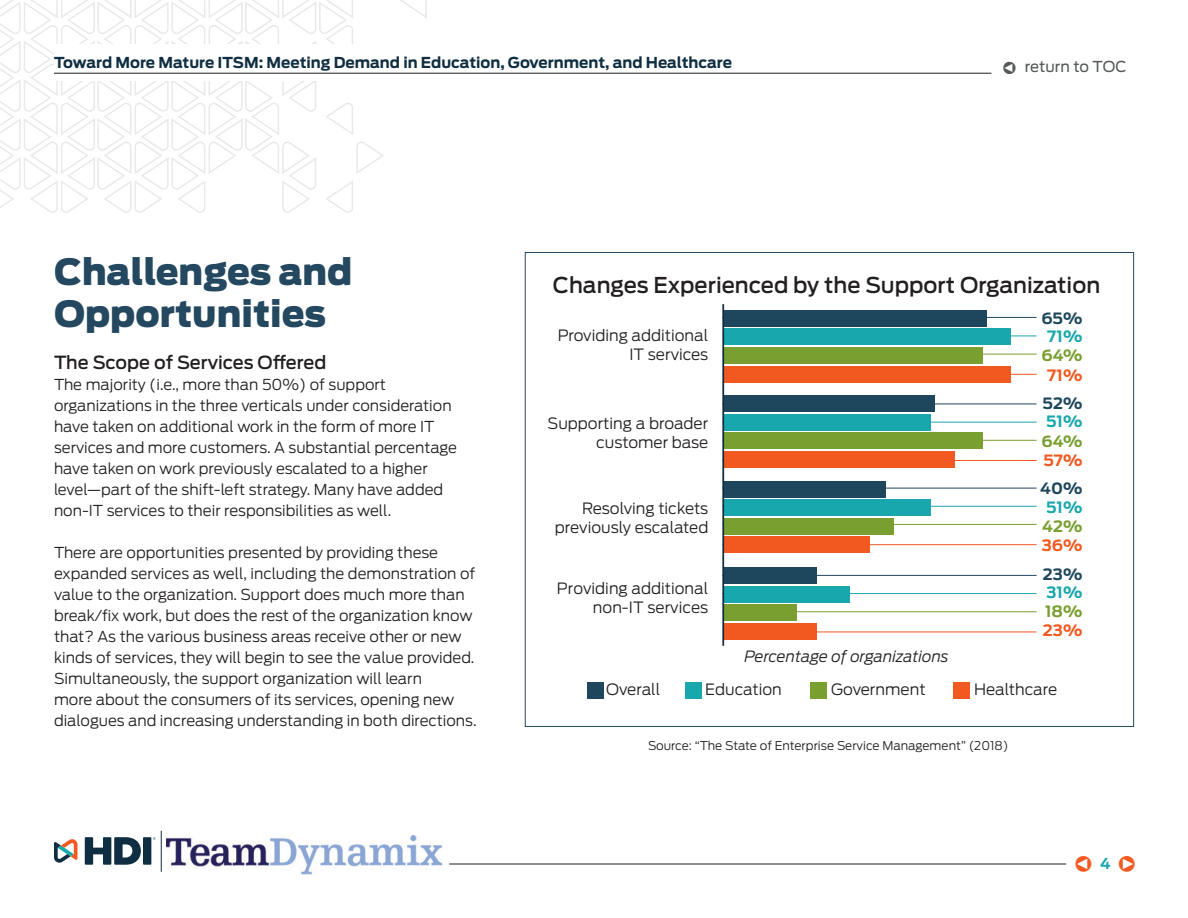
<style>
.page{position:relative;width:1188px;height:918px;background:#fff}
.page>*{position:absolute;margin:0;border:0;box-sizing:border-box;transform-origin:0 0}
.t1{font:900 36px/42px "Antenna";color:#23485f}
.t2{font:500 21.75px "Antenna";color:#231f20}
.subhed{font:500 18px "Antenna";color:#231f20}
.t3{font:300 15.45px/18.6px "Antenna";color:#231f20;text-align:right}
.t4{font:italic 300 15.45px "Antenna";color:#231f20}
.t5{font:700 15.45px "Antenna";color:#1e475d}
.t6{font:700 15.45px "Antenna";color:#18a7ac}
.t7{font:700 15.45px "Antenna";color:#799f30}
.t8{font:700 15.45px "Antenna";color:#f15921}
.body{font:300 15px/21px "Antenna";color:#231f20}
.kicker{font:700 15px "Antenna";color:#0f2e41}
.Master_page{font:15px "Antenna";letter-spacing:.005em;color:#56595a}
.Master_page-2{font:700 15px "Antenna";color:#18a7ac}
.t9{font:300 12px "Antenna";color:#231f20}
</style>
<div class="page">
<svg style="left:54px;top:839px;width:24px;height:24px"></svg>
<svg style="left:85px;top:837px;width:71px;height:28px"></svg>
<hr style="left:161px;top:831px;width:1px;height:41px;background:#0f2f41">
<img style="left:167px;top:835px;width:276px;height:40px">
<svg style="left:0;top:0;width:384px;height:213px"></svg>
<svg style="left:400px;top:0;width:27px;height:18px"></svg>
<hr style="left:449px;top:864px;width:617px;height:1px;background:#231f20">
<div style="left:54px;top:44px;width:626px;height:37px;background:#fff"></div>
<hr style="left:54px;top:73px;width:937px;height:1px;background:#231f20">
<hr style="left:722px;top:336px;width:315px;height:1px;background:#18a7ac">
<hr style="left:722px;top:354px;width:315px;height:1px;background:#799f30">
<hr style="left:722px;top:374px;width:315px;height:1px;background:#f15921">
<hr style="left:722px;top:404px;width:315px;height:1px;background:#1e475d">
<hr style="left:722px;top:317px;width:315px;height:1px;background:#1e475d">
<hr style="left:722px;top:422px;width:315px;height:1px;background:#18a7ac">
<hr style="left:722px;top:440px;width:315px;height:1px;background:#799f30">
<hr style="left:722px;top:460px;width:315px;height:1px;background:#f15921">
<hr style="left:722px;top:488px;width:315px;height:1px;background:#1e475d">
<hr style="left:722px;top:506px;width:315px;height:1px;background:#18a7ac">
<hr style="left:722px;top:524px;width:315px;height:1px;background:#799f30">
<hr style="left:722px;top:544px;width:315px;height:1px;background:#f15921">
<hr style="left:722px;top:575px;width:315px;height:1px;background:#1e475d">
<hr style="left:722px;top:593px;width:315px;height:1px;background:#18a7ac">
<hr style="left:722px;top:611px;width:315px;height:1px;background:#799f30">
<hr style="left:722px;top:632px;width:315px;height:1px;background:#f15921">
<div style="left:724px;top:366px;width:287px;height:17px;background:#f15921"></div>
<div style="left:724px;top:451px;width:230px;height:17px;background:#f15921"></div>
<div style="left:724px;top:536px;width:146px;height:17px;background:#f15921"></div>
<div style="left:724px;top:623px;width:93px;height:17px;background:#f15921"></div>
<div style="left:724px;top:347px;width:259px;height:17px;background:#799f30"></div>
<div style="left:724px;top:433px;width:259px;height:16px;background:#799f30"></div>
<div style="left:724px;top:518px;width:170px;height:17px;background:#799f30"></div>
<div style="left:724px;top:604px;width:73px;height:17px;background:#799f30"></div>
<div style="left:724px;top:329px;width:287px;height:16px;background:#18a7ac"></div>
<div style="left:724px;top:414px;width:206px;height:17px;background:#18a7ac"></div>
<div style="left:724px;top:499px;width:206px;height:17px;background:#18a7ac"></div>
<div style="left:724px;top:586px;width:125px;height:16px;background:#18a7ac"></div>
<div style="left:724px;top:310px;width:263px;height:17px;background:#1e475d"></div>
<div style="left:724px;top:395px;width:210px;height:17px;background:#1e475d"></div>
<div style="left:724px;top:481px;width:162px;height:16px;background:#1e475d"></div>
<div style="left:724px;top:567px;width:93px;height:17px;background:#1e475d"></div>
<hr style="left:722px;top:304px;width:2px;height:342px;background:#0f2e41">
<div style="left:685px;top:683px;width:16px;height:16px;background:#18a7ac"></div>
<div style="left:811px;top:683px;width:16px;height:16px;background:#799f30"></div>
<div style="left:954px;top:683px;width:16px;height:16px;background:#f15921"></div>
<div style="left:587px;top:683px;width:16px;height:16px;background:#1e475d"></div>
<p class="kicker" style="left:54px;top:53px;width:679px">Toward More Mature ITSM: Meeting Demand in Education, Government, and Healthcare</p>
<p class="Master_page" style="left:1002px;top:58px;width:126px">▼ return to TOC</p>
<p class="t1" style="left:54px;top:251px;width:300px">Challenges and<br>Opportunities</p>
<p class="subhed" style="left:54px;top:352px;width:274px">The Scope of Services Offered</p>
<p class="body" style="left:54px;top:374px;width:405px">The majority (i.e., more than 50%) of support organizations in the three verticals under consideration have taken on additional work in the form of more IT services and more customers. A substantial percentage have taken on work previously escalated to a higher level—part of the shift-left strategy. Many have added non-IT services to their responsibilities as well.</p>
<p class="body" style="left:54px;top:542px;width:424px">There are opportunities presented by providing these expanded services as well, including the demonstration of value to the organization. Support does much more than break/fix work, but does the rest of the organization know that? As the various business areas receive other or new kinds of services, they will begin to see the value provided.<br>Simultaneously, the support organization will learn<br>more about the consumers of its services, opening new dialogues and increasing understanding in both directions.</p>
<p class="t2" style="left:553px;top:272px;width:549px">Changes Experienced by the Support Organization</p>
<p class="t3" style="left:558px;top:326px;width:152px">Providing additional<br>IT services</p>
<p class="t5" style="left:1041px;top:309px;width:42px">65%</p>
<p class="t6" style="left:1047px;top:327px;width:37px">71%</p>
<p class="t7" style="left:1041px;top:347px;width:42px">64%</p>
<p class="t8" style="left:1047px;top:366px;width:37px">71%</p>
<p class="t5" style="left:1043px;top:394px;width:41px">52%</p>
<p class="t3" style="left:548px;top:414px;width:162px">Supporting a broader customer base</p>
<p class="t6" style="left:1046px;top:413px;width:38px">51%</p>
<p class="t7" style="left:1041px;top:432px;width:42px">64%</p>
<p class="t8" style="left:1044px;top:451px;width:40px">57%</p>
<p class="t5" style="left:1040px;top:480px;width:44px">40%</p>
<p class="t3" style="left:555px;top:499px;width:155px">Resolving tickets previously escalated</p>
<p class="t6" style="left:1046px;top:498px;width:38px">51%</p>
<p class="t7" style="left:1042px;top:517px;width:42px">42%</p>
<p class="t8" style="left:1042px;top:536px;width:42px">36%</p>
<p class="t5" style="left:1043px;top:565px;width:41px">23%</p>
<p class="t3" style="left:557px;top:579px;width:153px">Providing additional non-IT services</p>
<p class="t6" style="left:1047px;top:583px;width:37px">31%</p>
<p class="t7" style="left:1045px;top:602px;width:39px">18%</p>
<p class="t8" style="left:1043px;top:621px;width:41px">23%</p>
<p class="t4" style="left:744px;top:647px;width:206px">Percentage of organizations</p>
<p class="t3" style="left:606px;top:681px;width:56px">Overall</p>
<p class="t3" style="left:705px;top:681px;width:78px">Education</p>
<p class="t3" style="left:831px;top:681px;width:96px">Government</p>
<p class="t3" style="left:974px;top:681px;width:85px">Healthcare</p>
<p class="t9" style="left:648px;top:738px;width:362px">Source: “The State of Enterprise Service Management” (2018)</p>
<p class="Master_page-2" style="left:1100px;top:855px;width:12px">4</p>
</div>
